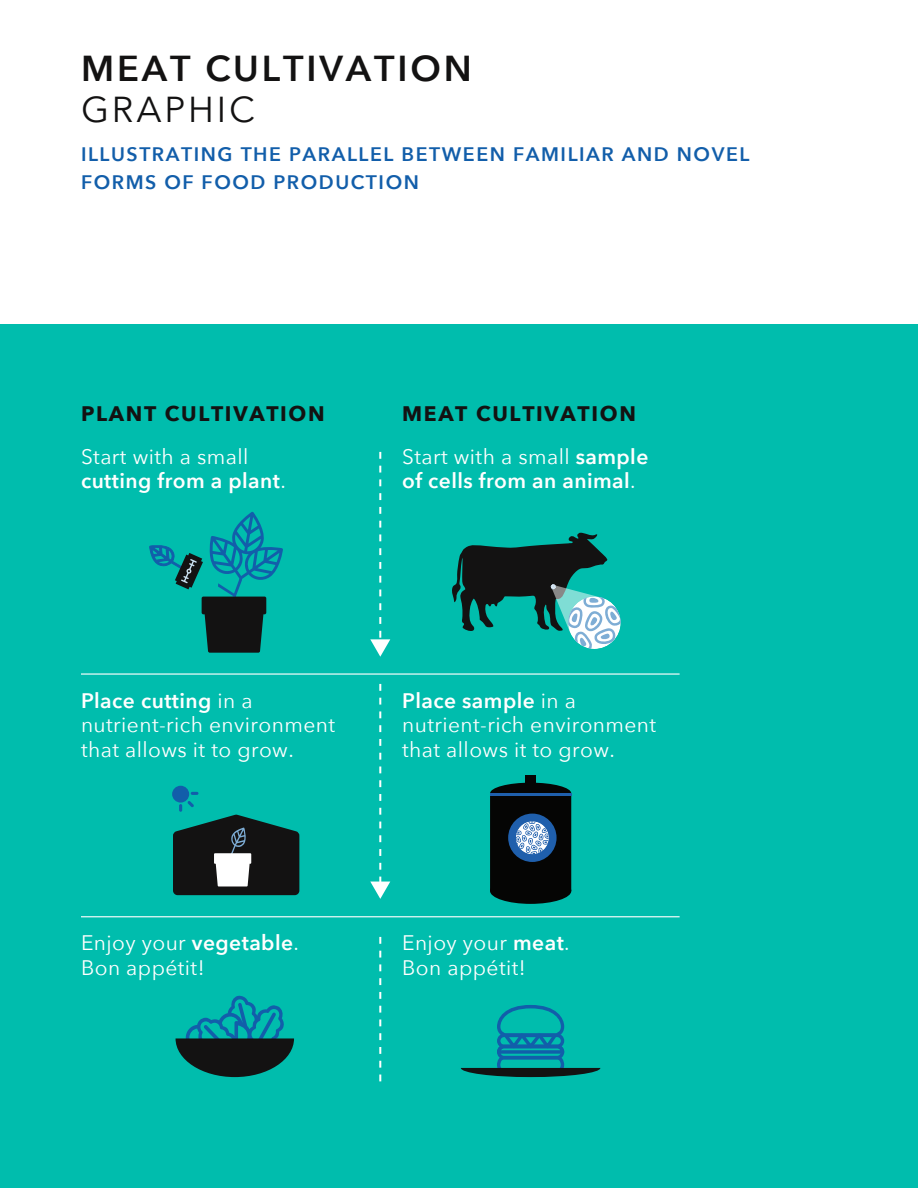
<style>
.page{position:relative;width:918px;height:1188px;background:#00bdad}
.page>*{position:absolute;margin:0;border:0;box-sizing:border-box;transform-origin:0 0}
.t1{font:600 36px "Avenir Next";letter-spacing:.08em;color:#131212}
.t2{font:36px "Avenir Next";letter-spacing:.08em;color:#131212}
.t3{font:21px/24.3px "Avenir Next";letter-spacing:.02em;color:#fff}
.t4{font:600 21px/24.3px "Avenir Next";letter-spacing:.02em;color:#fff}
.t5{font:700 21px "Avenir Next";letter-spacing:.08em;color:#131212}
.t6{font:600 19.5px/28.5px "Avenir Next";letter-spacing:.08em;color:#125eaa}
.s1{font-weight:400}
.s2{font-weight:600}
</style>
<div class="page">
<svg style="left:176px;top:996px;width:118px;height:81px"></svg>
<svg style="left:461px;top:1005px;width:139px;height:72px"></svg>
<div style="left:172px;top:786px;width:17px;height:17px;background:#125eaa;border-radius:50%"></div>
<svg style="left:191px;top:792px;width:7px;height:3px"></svg>
<svg style="left:173px;top:801px;width:127px;height:95px"></svg>
<svg style="left:452px;top:532px;width:169px;height:117px"></svg>
<svg style="left:370px;top:452px;width:20px;height:205px"></svg>
<svg style="left:149px;top:512px;width:134px;height:141px"></svg>
<svg style="left:370px;top:684px;width:20px;height:215px"></svg>
<svg style="left:379px;top:937px;width:2px;height:145px"></svg>
<hr style="left:81px;top:673px;width:599px;height:2px;background:#fff">
<hr style="left:81px;top:916px;width:599px;height:1px;background:#fff">
<div style="left:0;top:0;width:918px;height:324px;background:#fff"></div>
<div style="left:525px;top:775px;width:11px;height:10px;background:#050504"></div>
<div style="left:490px;top:783px;width:81px;height:21px;background:#050504;border-radius:50%"></div>
<div style="left:490px;top:878px;width:81px;height:26px;background:#050504;border-radius:50%"></div>
<svg style="left:490px;top:785px;width:81px;height:104px"></svg>
<h1 class="t1" style="left:81px;top:38px;width:393px">MEAT CULTIVATION</h1>
<h1 class="t2" style="left:81px;top:79px;width:176px">GRAPHIC</h1>
<p class="t6" style="left:81px;top:139px;width:670px">ILLUSTRATING THE PARALLEL BETWEEN FAMILIAR AND NOVEL<br>FORMS OF FOOD PRODUCTION</p>
<p class="t5" style="left:81px;top:396px;width:245px">PLANT CULTIVATION</p>
<p class="t5" style="left:402px;top:396px;width:235px">MEAT CULTIVATION</p>
<p class="t4" style="left:81px;top:444px;width:206px"><span class="s1">Start with a small </span>cutting from a plant<span class="s1">.</span></p>
<p class="t4" style="left:402px;top:444px;width:248px"><span class="s1">Start with a small</span> sample of cells from an animal<span class="s1">.</span></p>
<p class="t3" style="left:81px;top:688px;width:256px"><span class="s2">Place cutting</span> in a nutrient-rich environment that allows it to grow.</p>
<p class="t3" style="left:402px;top:688px;width:256px"><span class="s2">Place sample</span> in a nutrient-rich environment that allows it to grow.</p>
<p class="t3" style="left:81px;top:930px;width:220px">Enjoy your <span class="s2">vegetable</span>.<br>Bon appétit!</p>
<p class="t3" style="left:402px;top:930px;width:169px">Enjoy your <span class="s2">meat</span>.<br>Bon appétit!</p>
</div>
